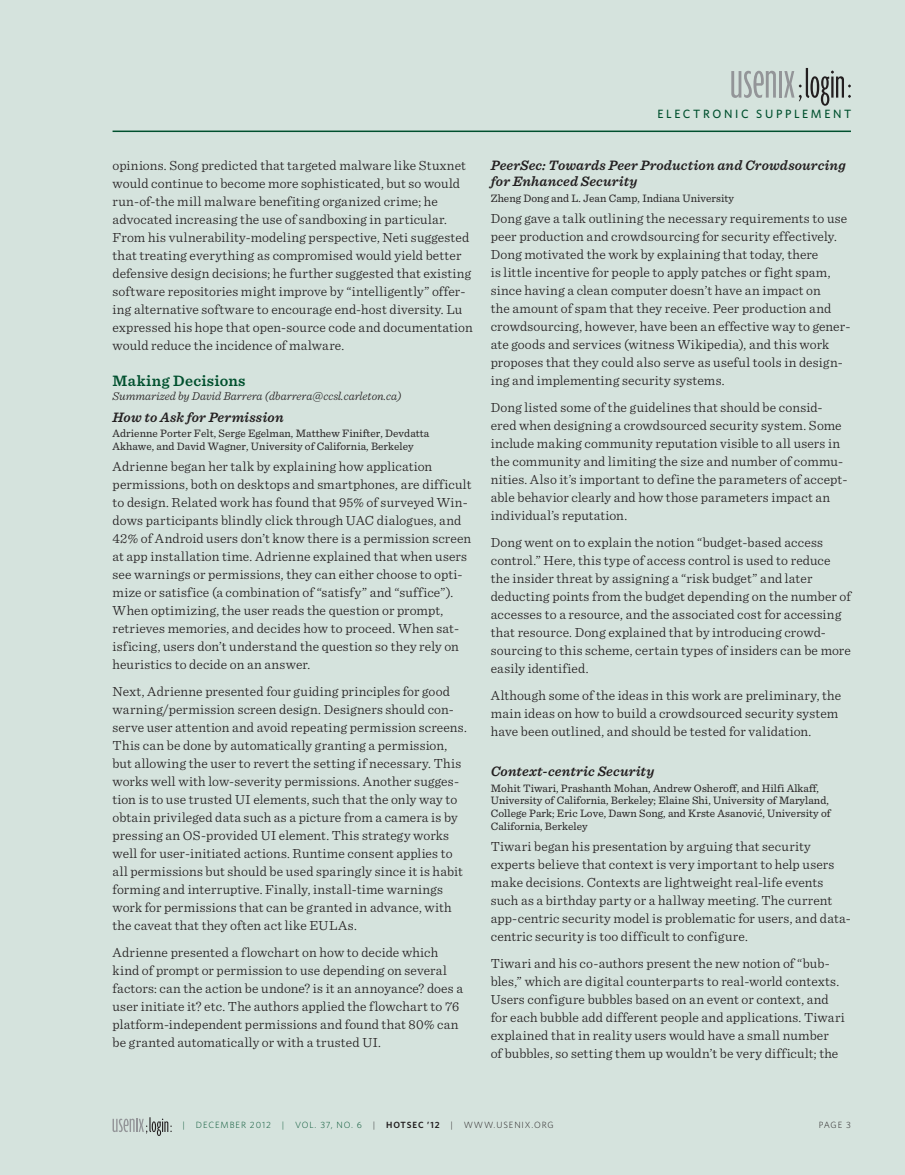
<style>
.page{position:relative;width:905px;height:1175px;background:#fff}
.page>*{position:absolute;margin:0;border:0;box-sizing:border-box;transform-origin:0 0}
.t1{font:600 15.75px "Sentinel";letter-spacing:.02em;color:#00502e}
.t2{font:italic 600 14.25px/15.8px "Sentinel";letter-spacing:.01em;color:#231f20}
.t3{font:300 13.8px/18px "Sentinel";letter-spacing:.01em;color:#231f20}
.t4{font:italic 300 12px "Sentinel";color:#231f20}
.t5{font:500 12px "Whitney";letter-spacing:.215em;color:#00502e}
.t6{font:11.25px/12.8px "Sentinel";letter-spacing:.005em;color:#231f20}
.t7{font:300 9px "Whitney";letter-spacing:.1em;color:#00502e}
.t8{font:300 9px "Whitney";letter-spacing:.1em;color:#231f20}
.s1{color:#231f20}
.s2{font-weight:600;color:#231f20}
.s3{font-weight:600}
</style>
<div class="page">
<div style="left:0;top:0;width:904px;height:1174px;background:#d5e3dd"></div>
<svg style="left:113px;top:1117px;width:59px;height:18px"></svg>
<svg style="left:731px;top:71px;width:44px;height:27px"></svg>
<hr style="left:779px;top:71px;width:2px;height:27px;background:#939598">
<svg style="left:784px;top:68px;width:66px;height:38px"></svg>
<hr style="left:112px;top:130px;width:738px;height:2px;background:#00502e">
<p class="t5" style="left:657px;top:105px;width:195px">ELECTRONIC SUPPLEMENT</p>
<p class="t3" style="left:112px;top:156px;width:361px">opinions. Song predicted that targeted malware like Stuxnet would continue to become more sophisticated, but so would run-of-the mill malware benefiting organized crime; he advocated increasing the use of sandboxing in particular.<br>From his vulnerability-modeling perspective, Neti suggested that treating everything as compromised would yield better defensive design decisions; he further suggested that existing software repositories might improve by “intelligently” offer&shy;ing alternative software to encourage end-host diversity. Lu expressed his hope that open-source code and documentation would reduce the incidence of malware.</p>
<p class="t1" style="left:112px;top:369px;width:134px">Making Decisions</p>
<p class="t4" style="left:112px;top:387px;width:290px">Summarized by David Barrera (dbarrera@ccsl.carleton.ca)</p>
<p class="t2" style="left:112px;top:408px;width:173px">How to Ask for Permission</p>
<p class="t6" style="left:112px;top:426px;width:318px">Adrienne Porter Felt, Serge Egelman, Matthew Finifter, Devdatta<br>Akhawe, and David Wagner, University of California, Berkeley</p>
<p class="t3" style="left:112px;top:456px;width:360px">Adrienne began her talk by explaining how application permissions, both on desktops and smartphones, are difficult to design. Related work has found that 95% of surveyed Win&shy;dows participants blindly click through UAC dialogues, and 42% of Android users don’t know there is a permission screen at app installation time. Adrienne explained that when users see warnings or permissions, they can either choose to opti&shy;mize or satisfice (a combination of “satisfy” and “suffice”).<br>When optimizing, the user reads the question or prompt, retrieves memories, and decides how to proceed. When sat&shy;isficing, users don’t understand the question so they rely on heuristics to decide on an answer.</p>
<p class="t3" style="left:112px;top:681px;width:356px">Next, Adrienne presented four guiding principles for good warning/permission screen design. Designers should con&shy;serve user attention and avoid repeating permission screens.<br>This can be done by automatically granting a permission, but allowing the user to revert the setting if necessary. This works well with low-severity permissions. Another sugges&shy;tion is to use trusted UI elements, such that the only way to obtain privileged data such as a picture from a camera is by pressing an OS-provided UI element. This strategy works well for user-initiated actions. Runtime consent applies to all permissions but should be used sparingly since it is habit forming and interruptive. Finally, install-time warnings work for permissions that can be granted in advance, with the caveat that they often act like EULAs.</p>
<p class="t3" style="left:112px;top:942px;width:352px">Adrienne presented a flowchart on how to decide which kind of prompt or permission to use depending on several factors: can the action be undone? is it an annoyance? does a user initiate it? etc. The authors applied the flowchart to 76 platform-independent permissions and found that 80% can be granted automatically or with a trusted UI.</p>
<p class="t2" style="left:490px;top:157px;width:356px">PeerSec: Towards Peer Production and Crowdsourcing for Enhanced Security</p>
<p class="t6" style="left:490px;top:191px;width:245px">Zheng Dong and L. Jean Camp, Indiana University</p>
<p class="t3" style="left:490px;top:208px;width:361px">Dong gave a talk outlining the necessary requirements to use peer production and crowdsourcing for security effectively.<br>Dong motivated the work by explaining that today, there<br>is little incentive for people to apply patches or fight spam, since having a clean computer doesn’t have an impact on<br>the amount of spam that they receive. Peer production and crowdsourcing, however, have been an effective way to gener&shy;ate goods and services (witness Wikipedia), and this work proposes that they could also serve as useful tools in design&shy;ing and implementing security systems.</p>
<p class="t3" style="left:490px;top:397px;width:358px">Dong listed some of the guidelines that should be consid&shy;ered when designing a crowdsourced security system. Some include making community reputation visible to all users in the community and limiting the size and number of commu&shy;nities. Also it’s important to define the parameters of accept&shy;able behavior clearly and how those parameters impact an individual’s reputation.</p>
<p class="t3" style="left:490px;top:532px;width:361px">Dong went on to explain the notion “budget-based access control.” Here, this type of access control is used to reduce the insider threat by assigning a “risk budget” and later deducting points from the budget depending on the number of accesses to a resource, and the associated cost for accessing that resource. Dong explained that by introducing crowd&shy;sourcing to this scheme, certain types of insiders can be more easily identified.</p>
<p class="t3" style="left:490px;top:685px;width:352px">Although some of the ideas in this work are preliminary, the main ideas on how to build a crowdsourced security system have been outlined, and should be tested for validation.</p>
<p class="t2" style="left:490px;top:762px;width:165px">Context-centric Security</p>
<p class="t6" style="left:490px;top:781px;width:341px">Mohit Tiwari, Prashanth Mohan, Andrew Osheroff, and Hilfi Alkaff, University of California, Berkeley; Elaine Shi, University of Maryland, College Park; Eric Love, Dawn Song, and Krste Asanović, University of California, Berkeley</p>
<p class="t3" style="left:490px;top:836px;width:361px">Tiwari began his presentation by arguing that security experts believe that context is very important to help users make decisions. Contexts are lightweight real-life events such as a birthday party or a hallway meeting. The current app-centric security model is problematic for users, and data&shy;centric security is too difficult to configure.</p>
<p class="t3" style="left:490px;top:953px;width:355px">Tiwari and his co-authors present the new notion of “bub&shy;bles,” which are digital counterparts to real-world contexts.<br>Users configure bubbles based on an event or context, and for each bubble add different people and applications. Tiwari explained that in reality users would have a small number<br>of bubbles, so setting them up wouldn’t be very difficult; the</p>
<p class="t7" style="left:182px;top:1119px;width:218px">| DECEMBER 2012 | VOL. 37, NO. 6 <span class="s1">|</span> <span class="s2">HOTS</span></p>
<p class="t8" style="left:412px;top:1119px;width:143px"><span class="s3">EC ’12</span> | WWW.USEN IX.ORG</p>
<p class="t8" style="left:818px;top:1119px;width:34px">PAG E 3</p>
</div>
